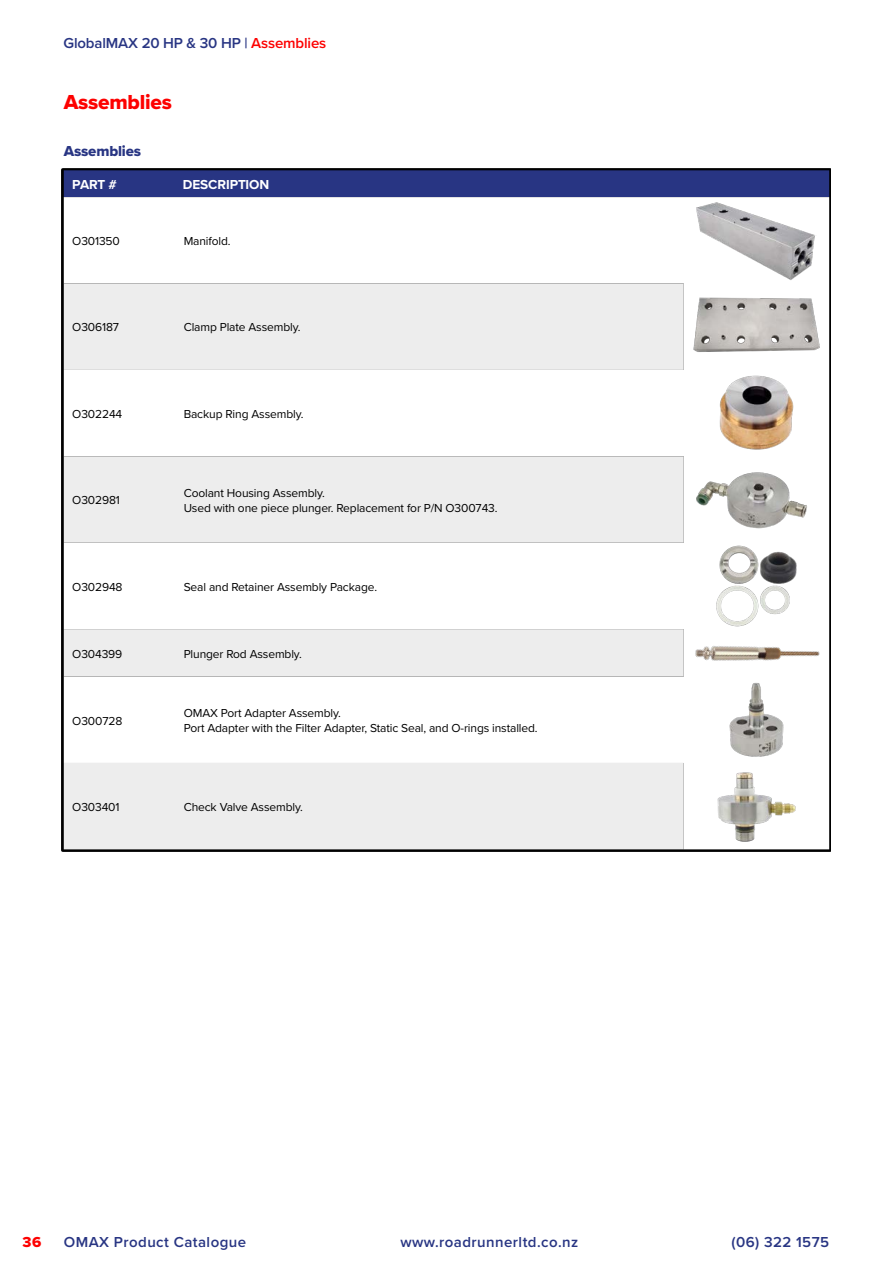
<style>
.page{position:relative;width:893px;height:1263px;background:#fff}
.page>*{position:absolute;margin:0;border:0;box-sizing:border-box;transform-origin:0 0}
.t1{font:21px "Proxima Nova Extrabld";letter-spacing:-.01em;color:#fd0100}
.t2{font:600 15px "Proxima Nova";letter-spacing:.03em;color:#283583}
.t3{font:600 15px "Proxima Nova";letter-spacing:-.01em;color:#283583}
.t4{font:15px "Proxima Nova Extrabld";letter-spacing:-.01em;color:#283583}
.t5{font:15px "Proxima Nova Extrabld";color:#fd0100}
.t6{font:700 13.5px "Proxima Nova";letter-spacing:-.005em;color:#fff}
.t7{font:12px/14.9px "Proxima Nova";letter-spacing:-.01em;color:#000}
.s1{color:#fd0100}
</style>
<div class="page">
<div style="left:64px;top:170px;width:765px;height:27px;background:#283583"></div>
<svg style="left:64px;top:283px;width:620px;height:566px;fill:#ededed"></svg>
<img style="left:684px;top:197px;width:145px;height:155px">
<img style="left:719px;top:375px;width:75px;height:75px">
<img style="left:696px;top:472px;width:111px;height:57px">
<img style="left:716px;top:545px;width:81px;height:82px">
<img style="left:695px;top:646px;width:125px;height:15px">
<img style="left:717px;top:682px;width:79px;height:160px">
<p class="t3" style="left:63px;top:32px;width:264px">GlobalMAX 20 HP &amp; 30 HP | <span class="s1">Assemblies</span></p>
<h1 class="t1" style="left:64px;top:86px;width:110px">Assemblies</h1>
<p class="t4" style="left:64px;top:140px;width:79px">Assemblies</p>
<p class="t6" style="left:72px;top:174px;width:46px">PART #</p>
<p class="t6" style="left:183px;top:174px;width:88px">DESCRIPTION</p>
<p class="t7" style="left:72px;top:233px;width:49px">O301350</p>
<p class="t7" style="left:184px;top:233px;width:49px">Manifold.</p>
<p class="t7" style="left:72px;top:319px;width:48px">O306187</p>
<p class="t7" style="left:184px;top:319px;width:118px">Clamp Plate Assembly.</p>
<p class="t7" style="left:72px;top:406px;width:51px">O302244</p>
<p class="t7" style="left:184px;top:406px;width:121px">Backup Ring Assembly.</p>
<p class="t7" style="left:72px;top:492px;width:49px">O302981</p>
<p class="t7" style="left:184px;top:485px;width:315px">Coolant Housing Assembly.<br>Used with one piece plunger. Replacement for P/N O300743.</p>
<p class="t7" style="left:72px;top:579px;width:52px">O302948</p>
<p class="t7" style="left:184px;top:579px;width:195px">Seal and Retainer Assembly Package.</p>
<p class="t7" style="left:72px;top:646px;width:52px">O304399</p>
<p class="t7" style="left:184px;top:646px;width:120px">Plunger Rod Assembly.</p>
<p class="t7" style="left:72px;top:712px;width:52px">O300728</p>
<p class="t7" style="left:184px;top:705px;width:355px">OMAX Port Adapter Assembly.<br>Port Adapter with the Filter Adapter, Static Seal, and O-rings installed.</p>
<p class="t7" style="left:72px;top:799px;width:49px">O303401</p>
<p class="t7" style="left:184px;top:799px;width:121px">Check Valve Assembly.</p>
<p class="t5" style="left:23px;top:1231px;width:20px">36</p>
<p class="t2" style="left:64px;top:1231px;width:184px">OMAX Product Catalogue</p>
<p class="t2" style="left:400px;top:1231px;width:179px">www.roadrunnerltd.co.nz</p>
<p class="t2" style="left:731px;top:1231px;width:99px">(06) 322 1575</p>
</div>
